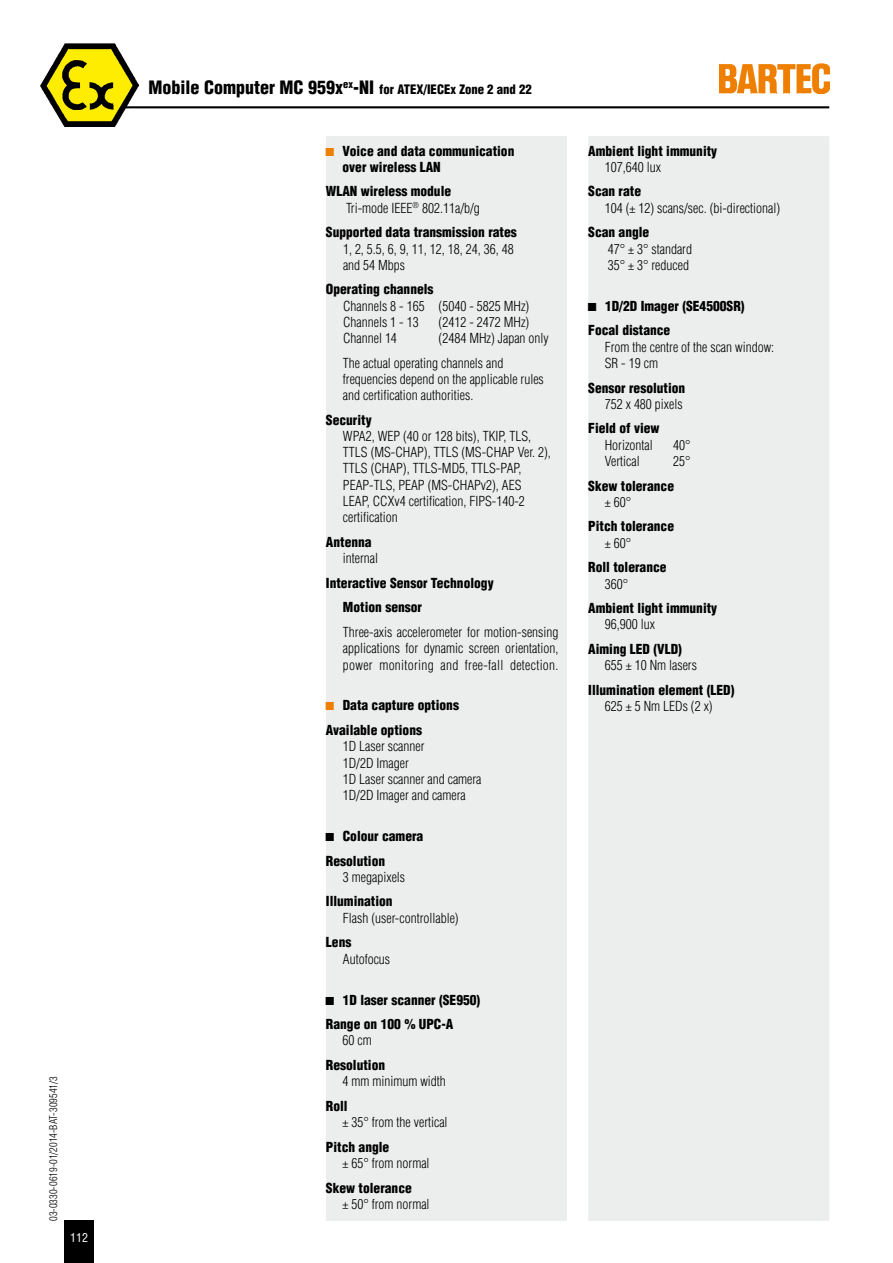
<style>
.page{position:relative;width:893px;height:1263px;background:#fff}
.page>*{position:absolute;margin:0;border:0;box-sizing:border-box;transform-origin:0 0}
.t1{font:900 condensed 18px "Helvetica";color:#000}
.t2{font:300 condensed 13.5px/16.2px "Helvetica";color:#000}
.t3{font:900 condensed 13.5px/24.8px "Helvetica";color:#000}
.t4{font:condensed 12px "Helvetica";color:#fff}
.t5{font:300 condensed 10.5px "Helvetica";color:#000}
.s1{font-size:12.75px}
.s2{font-weight:900}
</style>
<div class="page">
<hr style="left:121px;top:106px;width:708px;height:2px;background:#000">
<img style="left:41px;top:44px;width:98px;height:83px">
<div style="left:64px;top:1220px;width:30px;height:43px;background:#000"></div>
<div style="left:588px;top:136px;width:241px;height:1085px;background:#eceded"></div>
<div style="left:326px;top:136px;width:241px;height:1085px;background:#eceded"></div>
<img style="left:719px;top:64px;width:111px;height:30px">
<p class="t5" style="left:47px;top:1221px;width:146px;rotate:-90deg">03-0330-0619-01/2014-BAT-309541/3</p>
<p class="t4" style="left:70px;top:1230px;width:19px">112</p>
<h1 class="t1" style="left:149px;top:76px;width:385px">Mobile Computer MC 959x<sup>ex</sup>-NI <span class="s1">for ATEX/IECEx Zone 2 and 22</span></h1>
<p class="t3" style="left:343px;top:142px;width:173px;line-height:16.2px">Voice and data communication over wireless LAN</p>
<p class="t2" style="left:346px;top:183px;width:135px;text-indent:-20px"><span class="s2">WLAN wireless module<br></span>Tri-mode IEEE<sup>®</sup> 802.11a/b/g</p>
<p class="t3" style="left:326px;top:220px;width:192px">Supported data transmission rates</p>
<p class="t2" style="left:343px;top:240px;width:172px">1, 2, 5.5, 6, 9, 11, 12, 18, 24, 36, 48 and 54 Mbps</p>
<p class="t3" style="left:326px;top:277px;width:109px">Operating channels</p>
<p class="t2" style="left:343px;top:298px;width:188px">Channels 8 - 165 (5040 - 5825 MHz)<br>Channels 1 - 13</p>
<p class="t2" style="left:439px;top:314px;width:92px">(2412 - 2472 MHz)</p>
<p class="t2" style="left:343px;top:326px;width:207px;line-height:24.8px;text-indent:96px">(2484 MHz) Japan only<br>The actual operating channels and</p>
<p class="t2" style="left:343px;top:371px;width:202px">frequencies depend on the applicable rules and certification authorities.</p>
<p class="t3" style="left:326px;top:407px;width:47px">Security</p>
<p class="t2" style="left:343px;top:428px;width:209px">WPA2, WEP (40 or 128 bits), TKIP, TLS, TTLS (MS-CHAP), TTLS (MS-CHAP Ver. 2), TTLS (CHAP), TTLS-MD5, TTLS-PAP, PEAP-TLS, PEAP (MS-CHAPv2), AES LEAP, CCXv4 certification, FIPS-140-2 certification</p>
<p class="t3" style="left:326px;top:529px;width:47px">Antenna</p>
<p class="t2" style="left:343px;top:550px;width:37px">internal</p>
<p class="t3" style="left:343px;top:570px;width:152px;text-indent:-17px">Interactive Sensor Technology<br>Motion sensor</p>
<p class="t2" style="left:343px;top:624px;width:217px;text-align:justify">Three-axis accelerometer for motion-sensing applications for dynamic screen orientation, power monitoring and free-fall detection.</p>
<p class="t3" style="left:326px;top:693px;width:135px;text-indent:17px">Data capture options<br>Available options</p>
<p class="t2" style="left:343px;top:738px;width:140px">1D Laser scanner<br>1D/2D Imager<br>1D Laser scanner and camera<br>1D/2D Imager and camera</p>
<p class="t3" style="left:326px;top:823px;width:99px;text-indent:17px">Colour camera<br>Resolution</p>
<p class="t2" style="left:343px;top:869px;width:64px">3 megapixels</p>
<p class="t3" style="left:326px;top:889px;width:68px">Illumination</p>
<p class="t2" style="left:343px;top:909px;width:117px">Flash (user-controllable)</p>
<p class="t3" style="left:326px;top:930px;width:27px">Lens</p>
<p class="t2" style="left:343px;top:950px;width:49px">Autofocus</p>
<p class="t3" style="left:326px;top:987px;width:156px;text-indent:17px">1D laser scanner (SE950)<br>Range on 100 % UPC-A</p>
<p class="t2" style="left:342px;top:1032px;width:31px">60 cm</p>
<p class="t3" style="left:326px;top:1053px;width:61px">Resolution</p>
<p class="t2" style="left:342px;top:1073px;width:105px">4 mm minimum width</p>
<p class="t3" style="left:326px;top:1093px;width:23px">Roll</p>
<p class="t2" style="left:342px;top:1114px;width:107px">± 35° from the vertical</p>
<p class="t3" style="left:326px;top:1134px;width:65px">Pitch angle</p>
<p class="t2" style="left:342px;top:1155px;width:89px">± 65° from normal</p>
<p class="t3" style="left:326px;top:1175px;width:87px">Skew tolerance</p>
<p class="t2" style="left:342px;top:1196px;width:89px">± 50° from normal</p>
<p class="t2" style="left:343px;top:330px;width:55px">Channel 14</p>
<p class="t3" style="left:588px;top:138px;width:130px">Ambient light immunity</p>
<p class="t2" style="left:605px;top:159px;width:58px">107,640 lux</p>
<p class="t3" style="left:588px;top:179px;width:54px">Scan rate</p>
<p class="t2" style="left:605px;top:200px;width:177px">104 (± 12) scans/sec. (bi-directional)</p>
<p class="t3" style="left:588px;top:220px;width:63px">Scan angle</p>
<p class="t2" style="left:608px;top:240px;width:86px">47° ± 3° standard<br>35° ± 3° reduced</p>
<p class="t3" style="left:588px;top:293px;width:158px;text-indent:17px">1D/2D Imager (SE4500SR)<br>Focal distance</p>
<p class="t2" style="left:605px;top:338px;width:171px">From the centre of the scan window:<br>SR - 19 cm</p>
<p class="t3" style="left:588px;top:375px;width:99px">Sensor resolution</p>
<p class="t2" style="left:605px;top:396px;width:79px">752 x 480 pixels</p>
<p class="t3" style="left:588px;top:416px;width:73px">Field of view</p>
<p class="t2" style="left:605px;top:436px;width:49px">Horizontal</p>
<p class="t2" style="left:673px;top:436px;width:19px">40°</p>
<p class="t2" style="left:605px;top:453px;width:37px">Vertical</p>
<p class="t2" style="left:673px;top:453px;width:19px">25°</p>
<p class="t3" style="left:588px;top:473px;width:87px">Skew tolerance</p>
<p class="t2" style="left:605px;top:494px;width:28px">± 60°</p>
<p class="t3" style="left:588px;top:514px;width:87px">Pitch tolerance</p>
<p class="t2" style="left:605px;top:534px;width:28px">± 60°</p>
<p class="t3" style="left:588px;top:555px;width:80px">Roll tolerance</p>
<p class="t2" style="left:605px;top:575px;width:25px">360°</p>
<p class="t3" style="left:588px;top:596px;width:130px">Ambient light immunity</p>
<p class="t2" style="left:605px;top:616px;width:52px">96,900 lux</p>
<p class="t3" style="left:588px;top:637px;width:95px">Aiming LED (VLD)</p>
<p class="t2" style="left:605px;top:657px;width:94px">655 ± 10 Nm lasers</p>
<p class="t3" style="left:588px;top:677px;width:148px">Illumination element (LED)</p>
<p class="t2" style="left:605px;top:698px;width:109px">625 ± 5 Nm LEDs (2 x)</p>
</div>
